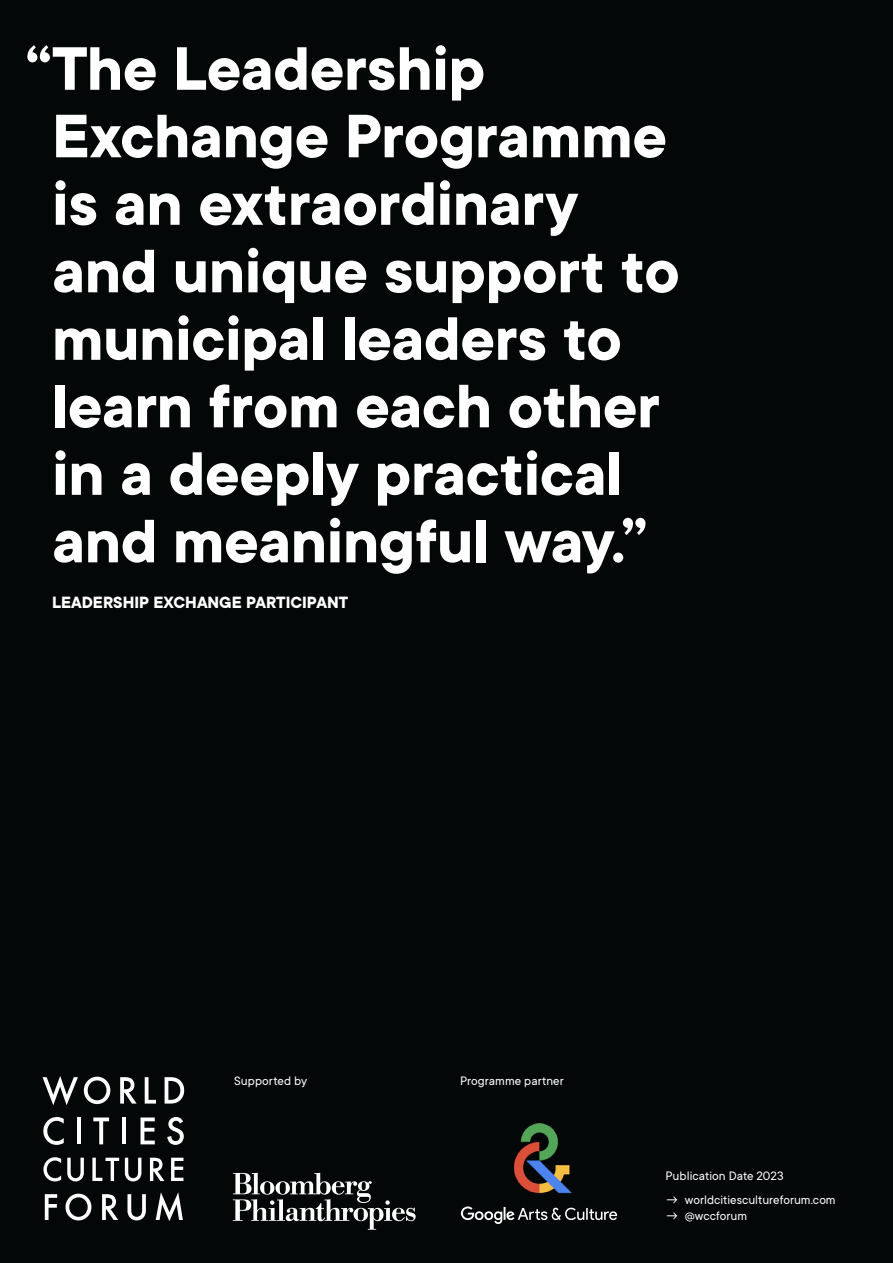
<style>
.page{position:relative;width:893px;height:1263px;background:#040707}
.page>*{position:absolute;margin:0;border:0;box-sizing:border-box;transform-origin:0 0}
.t1{font:700 67.5px/67.5px "TT Commons";letter-spacing:-.005em;color:#fff}
.t2{font:700 18px "TT Commons";color:#fff}
.t3{font:13.5px "TT Commons";color:#fff}
</style>
<div class="page">
<svg style="left:43px;top:1076px;width:35px;height:29px"></svg>
<svg style="left:84px;top:1077px;width:26px;height:27px"></svg>
<svg style="left:120px;top:1077px;width:16px;height:26px"></svg>
<svg style="left:145px;top:1077px;width:11px;height:26px"></svg>
<svg style="left:165px;top:1077px;width:19px;height:26px"></svg>
<svg style="left:43px;top:1117px;width:21px;height:28px"></svg>
<hr style="left:77px;top:1117px;width:4px;height:27px;background:#fff">
<svg style="left:93px;top:1117px;width:16px;height:27px"></svg>
<hr style="left:122px;top:1117px;width:4px;height:27px;background:#fff">
<svg style="left:141px;top:1117px;width:14px;height:27px"></svg>
<svg style="left:167px;top:1117px;width:17px;height:28px"></svg>
<svg style="left:43px;top:1157px;width:18px;height:24px"></svg>
<svg style="left:67px;top:1158px;width:17px;height:23px"></svg>
<svg style="left:92px;top:1158px;width:27px;height:23px"></svg>
<svg style="left:125px;top:1158px;width:16px;height:23px"></svg>
<svg style="left:150px;top:1158px;width:14px;height:23px"></svg>
<svg style="left:171px;top:1158px;width:12px;height:23px"></svg>
<svg style="left:45px;top:1194px;width:12px;height:26px"></svg>
<svg style="left:66px;top:1194px;width:25px;height:26px"></svg>
<svg style="left:102px;top:1194px;width:16px;height:26px"></svg>
<svg style="left:127px;top:1194px;width:19px;height:26px"></svg>
<svg style="left:156px;top:1192px;width:27px;height:29px"></svg>
<img style="left:513px;top:1123px;width:59px;height:71px">
<svg style="left:461px;top:1206px;width:156px;height:18px"></svg>
<svg style="left:233px;top:1173px;width:183px;height:57px"></svg>
<svg style="left:27px;top:45px;width:23px;height:17px"></svg>
<p class="t1" style="left:52px;top:37px;width:629px">The Leadership<br>Exchange Programme is an extraordinary and unique support to municipal leaders to learn from each other in a deeply practical and meaningful way.”</p>
<p class="t2" style="left:52px;top:592px;width:298px">LEADERSHIP EXCHANGE PARTICIPANT</p>
<p class="t3" style="left:234px;top:1074px;width:74px">Supported by</p>
<p class="t3" style="left:460px;top:1074px;width:105px">Programme partner</p>
<p class="t3" style="left:665px;top:1168px;width:120px">Publication Date 2023</p>
<p class="t3" style="left:665px;top:1192px;width:172px">→ worldcitiescultureforum.com</p>
<p class="t3" style="left:665px;top:1209px;width:83px">→ @wccforum</p>
</div>
